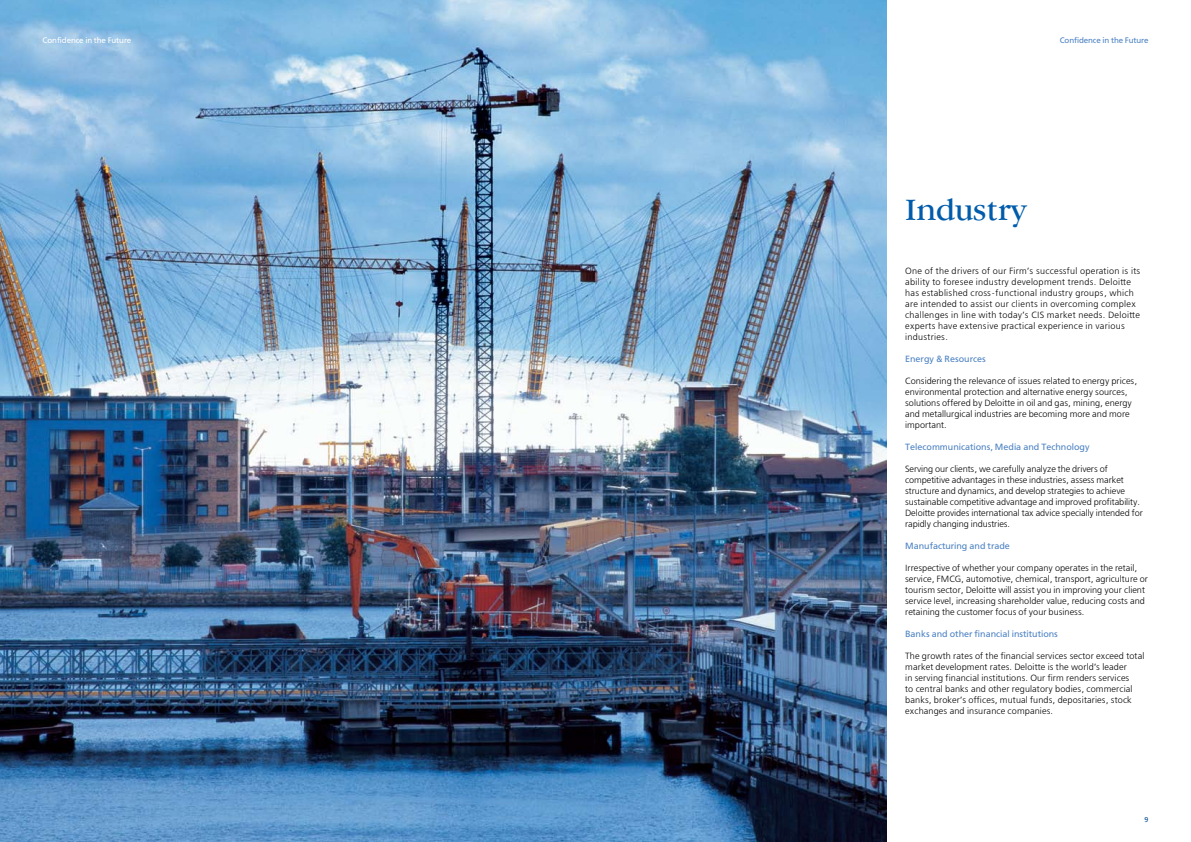
<style>
.page{position:relative;width:1191px;height:842px;background:#fff}
.page>*{position:absolute;margin:0;border:0;box-sizing:border-box;transform-origin:0 0}
.t1{font:29px "Garamond Book ITC";letter-spacing:-.01em;color:#005cab}
.t2{font:300 9px/11px "Free Set";color:#000}
.t3{font:300 9px/11px "Free Set";letter-spacing:.03em;color:#000}
.t4{font:9px "Free Set";color:#4c82c3}
.t5{font:8px "Free Set";letter-spacing:-.01em;color:#4c82c3}
.t6{font:8px "Free Set";letter-spacing:-.01em;color:#fff}
</style>
<div class="page">
<img style="left:0;top:0;width:887px;height:842px">
<svg style="left:43px;top:817px;width:3px;height:5px"></svg>
<p class="t6" style="left:43px;top:35px;width:90px">Confidence in the Future</p>
<p class="t5" style="left:1059px;top:35px;width:90px">Confidence in the Future</p>
<h1 class="t1" style="left:905px;top:192px;width:123px">Industry</h1>
<p class="t3" style="left:905px;top:265px;width:237px">One of the drivers of our Firm’s successful operation is its ability to foresee industry development trends. Deloitte has established cross-functional industry groups, which are intended to assist our clients in overcoming complex challenges in line with today’s CIS market needs. Deloitte experts have extensive practical experience in various industries.</p>
<p class="t4" style="left:905px;top:353px;width:82px">Energy &amp; Resources</p>
<p class="t2" style="left:905px;top:375px;width:233px">Considering the relevance of issues related to energy prices, environmental protection and alternative energy sources, solutions offered by Deloitte in oil and gas, mining, energy and metallurgical industries are becoming more and more important.</p>
<p class="t4" style="left:905px;top:441px;width:186px">Telecommunications, Media and Technology</p>
<p class="t2" style="left:905px;top:463px;width:239px">Serving our clients, we carefully analyze the drivers of competitive advantages in these industries, assess market structure and dynamics, and develop strategies to achieve sustainable competitive advantage and improved profitability.<br>Deloitte provides international tax advice specially intended for rapidly changing industries.</p>
<p class="t4" style="left:905px;top:540px;width:106px">Manufacturing and trade</p>
<p class="t2" style="left:905px;top:562px;width:244px">Irrespective of whether your company operates in the retail, service, FMCG, automotive, chemical, transport, agriculture or tourism sector, Deloitte will assist you in improving your client service level, increasing shareholder value, reducing costs and retaining the customer focus of your business.</p>
<p class="t4" style="left:905px;top:628px;width:154px">Banks and other financial institutions</p>
<p class="t2" style="left:905px;top:650px;width:241px">The growth rates of the financial services sector exceed total market development rates. Deloitte is the world’s leader<br>in serving financial institutions. Our firm renders services<br>to central banks and other regulatory bodies, commercial banks, broker’s offices, mutual funds, depositaries, stock exchanges and insurance companies.</p>
</div>
